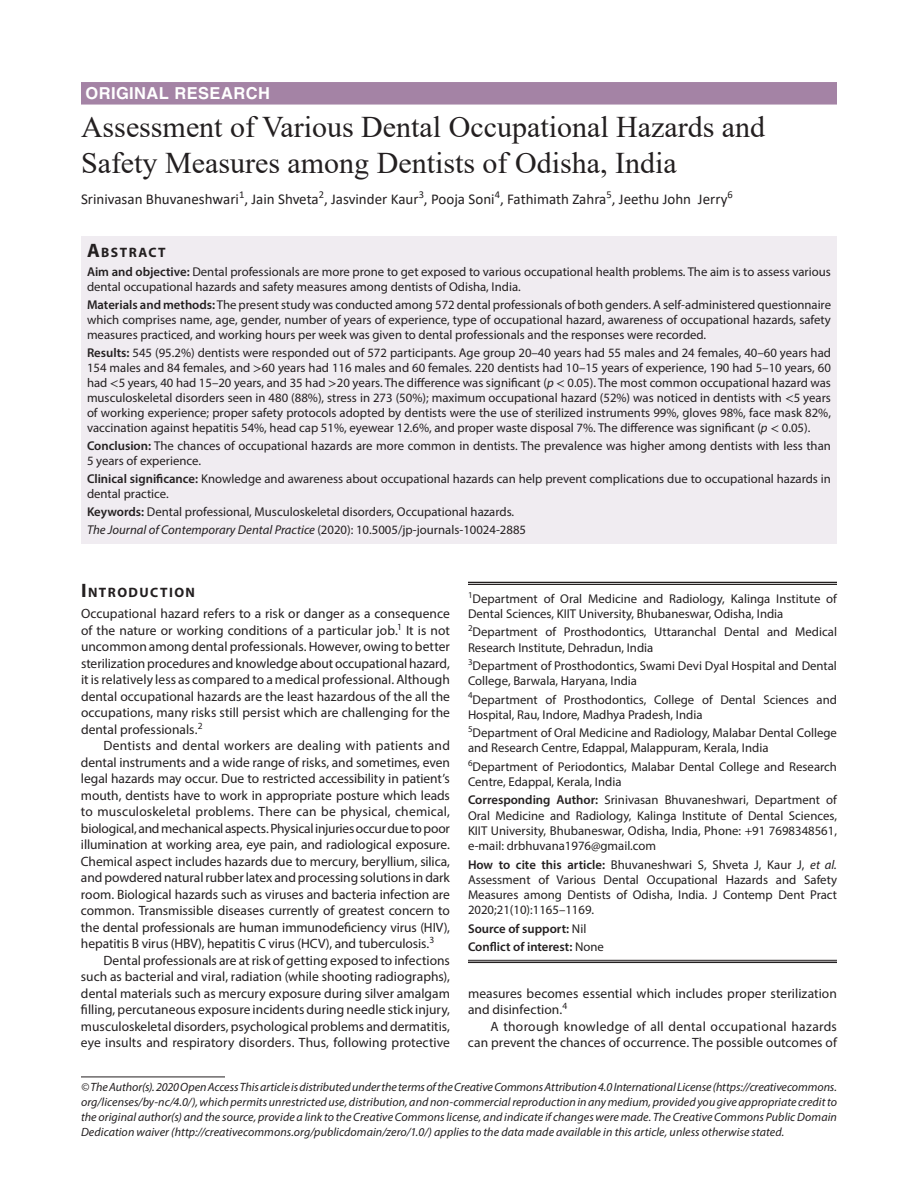
<style>
.page{position:relative;width:918px;height:1188px;background:#fff}
.page>*{position:absolute;margin:0;border:0;box-sizing:border-box;transform-origin:0 0}
.t1{font:30px/36px "Times New Roman";color:#231f20}
.t2{font:700 16.5px "Helvetica LT Std";letter-spacing:.025em;color:#fff}
.t3{font:15px "Calibri";color:#231f20}
.t4{font:700 13.65px "Myriad Pro";letter-spacing:.105em;color:#231f20}
.t5{font:13.5px/16.5px "Myriad Pro";letter-spacing:.005em;color:#231f20;text-align:justify}
.t6{font:12.75px/15.3px "Myriad Pro";color:#231f20}
.t7{font:600 12.75px/18.3px "Myriad Pro";color:#231f20}
.t8{font:italic 12px/15px "Myriad Pro";letter-spacing:.005em;color:#231f20;text-align:justify}
.s1{font-size:19.5px}
.s2{font-weight:600}
.s3{font-family:"STIX"}
.s4{font-style:italic}
.s5{font-weight:400}
</style>
<div class="page">
<div style="left:81px;top:82px;width:756px;height:23px;background:#a483a5"></div>
<div style="left:81px;top:236px;width:756px;height:26px;background:#f0ecf1"></div>
<div style="left:81px;top:261px;width:756px;height:39px;background:#f0ecf1"></div>
<div style="left:81px;top:294px;width:756px;height:54px;background:#f0ecf1"></div>
<div style="left:81px;top:342px;width:756px;height:99px;background:#f0ecf1"></div>
<div style="left:81px;top:435px;width:756px;height:39px;background:#f0ecf1"></div>
<div style="left:81px;top:468px;width:756px;height:39px;background:#f0ecf1"></div>
<div style="left:81px;top:501px;width:756px;height:24px;background:#f0ecf1"></div>
<div style="left:81px;top:519px;width:756px;height:24px;background:#f0ecf1"></div>
<hr style="left:468px;top:582px;width:369px;height:1px;background:#231f20">
<hr style="left:468px;top:584px;width:369px;height:1px;background:#231f20">
<hr style="left:468px;top:960px;width:369px;height:1px;background:#231f20">
<hr style="left:468px;top:962px;width:369px;height:1px;background:#231f20">
<hr style="left:81px;top:1077px;width:144px;height:1px;background:#231f20">
<p class="t2" style="left:86px;top:83px;width:186px">ORIGINAL RESEARCH</p>
<h1 class="t1" style="left:81px;top:108px;width:686px">Assessment of Various Dental Occupational Hazards and<br>Safety Measures among Dentists of Odisha, India</h1>
<p class="t3" style="left:81px;top:189px;width:653px">Srinivasan Bhuvaneshwari<sup>1</sup>, Jain Shveta<sup>2</sup>, Jasvinder Kaur<sup>3</sup>, Pooja Soni<sup>4</sup>, Fathimath Zahra<sup>5</sup>, Jeethu John Jerry<sup>6</sup></p>
<p class="t4" style="left:87px;top:243px;width:80px"><span class="s1">A</span>BSTRACT</p>
<p class="t6" style="left:87px;top:264px;width:745px"><span class="s2">Aim and objective:</span> Dental professionals are more prone to get exposed to various occupational health problems. The aim is to assess various dental occupational hazards and safety measures among dentists of Odisha, India.</p>
<p class="t6" style="left:87px;top:297px;width:746px;text-align:justify"><span class="s2">Materials and methods:</span> The present study was conducted among 572 dental professionals of both genders. A self-administered questionnaire which comprises name, age, gender, number of years of experience, type of occupational hazard, awareness of occupational hazards, safety measures practiced, and working hours per week was given to dental professionals and the responses were recorded.</p>
<p class="t6" style="left:87px;top:345px;width:746px;text-align:justify"><span class="s2">Results:</span> 545 (95.2%) dentists were responded out of 572 participants. Age group 20–40 years had 55 males and 24 females, 40–60 years had 154 males and 84 females, and <span class="s3">&gt;</span>60 years had 116 males and 60 females. 220 dentists had 10–15 years of experience, 190 had 5–10 years, 60 had <span class="s3">&lt;</span>5 years, 40 had 15–20 years, and 35 had <span class="s3">&gt;</span>20 years. The difference was significant (<span class="s4">p</span> <span class="s3">&lt;</span> 0.05). The most common occupational hazard was musculoskeletal disorders seen in 480 (88%), stress in 273 (50%); maximum occupational hazard (52%) was noticed in dentists with <span class="s3">&lt;</span>5 years of working experience; proper safety protocols adopted by dentists were the use of sterilized instruments 99%, gloves 98%, face mask 82%, vaccination against hepatitis 54%, head cap 51%, eyewear 12.6%, and proper waste disposal 7%. The difference was significant (<span class="s4">p</span> <span class="s3">&lt;</span> 0.05).</p>
<p class="t6" style="left:87px;top:438px;width:745px"><span class="s2">Conclusion:</span> The chances of occupational hazards are more common in dentists. The prevalence was higher among dentists with less than<br>5 years of experience.</p>
<p class="t6" style="left:87px;top:471px;width:745px"><span class="s2">Clinical significance:</span> Knowledge and awareness about occupational hazards can help prevent complications due to occupational hazards in dental practice.</p>
<p class="t6" style="left:87px;top:503px;width:441px;line-height:18px"><span class="s2">Keywords:</span> Dental professional, Musculoskeletal disorders, Occupational hazards.<br><span class="s4">The Journal of Contemporary Dental Practice</span> (2020): 10.5005/jp-journals-10024-2885</p>
<p class="t4" style="left:81px;top:584px;width:116px"><span class="s1">I</span>NTRODUCTION</p>
<p class="t5" style="left:81px;top:605px;width:371px">Occupational hazard refers to a risk or danger as a consequence of the nature or working conditions of a particular job.<sup>1</sup> It is not uncommon among dental professionals. However, owing to better sterilization procedures and knowledge about occupational hazard, it is relatively less as compared to a medical professional. Although dental occupational hazards are the least hazardous of the all the occupations, many risks still persist which are challenging for the dental professionals.<sup>2</sup></p>
<p class="t5" style="left:81px;top:737px;width:371px;text-indent:23px">Dentists and dental workers are dealing with patients and dental instruments and a wide range of risks, and sometimes, even legal hazards may occur. Due to restricted accessibility in patient’s mouth, dentists have to work in appropriate posture which leads to musculoskeletal problems. There can be physical, chemical, biological, and mechanical aspects. Physical injuries occur due to poor illumination at working area, eye pain, and radiological exposure.<br>Chemical aspect includes hazards due to mercury, beryllium, silica, and powdered natural rubber latex and processing solutions in dark room. Biological hazards such as viruses and bacteria infection are common. Transmissible diseases currently of greatest concern to the dental professionals are human immunodeficiency virus (HIV), hepatitis B virus (HBV), hepatitis C virus (HCV), and tuberculosis.<sup>3</sup></p>
<p class="t5" style="left:81px;top:952px;width:371px;text-indent:23px">Dental professionals are at risk of getting exposed to infections such as bacterial and viral, radiation (while shooting radiographs), dental materials such as mercury exposure during silver amalgam filling, percutaneous exposure incidents during needle stick injury, musculoskeletal disorders, psychological problems and dermatitis, eye insults and respiratory disorders. Thus, following protective</p>
<p class="t6" style="left:468px;top:591px;width:371px"><sup>1</sup>Department of Oral Medicine and Radiology, Kalinga Institute of<br>Dental Sciences, KIIT University, Bhubaneswar, Odisha, India</p>
<p class="t6" style="left:468px;top:624px;width:371px"><sup>2</sup>Department of Prosthodontics, Uttaranchal Dental and Medical<br>Research Institute, Dehradun, India</p>
<p class="t6" style="left:468px;top:658px;width:371px"><sup>3</sup>Department of Prosthodontics, Swami Devi Dyal Hospital and Dental<br>College, Barwala, Haryana, India</p>
<p class="t6" style="left:468px;top:691px;width:371px"><sup>4</sup>Department of Prosthodontics, College of Dental Sciences and<br>Hospital, Rau, Indore, Madhya Pradesh, India</p>
<p class="t6" style="left:468px;top:725px;width:371px"><sup>5</sup>Department of Oral Medicine and Radiology, Malabar Dental College and Research Centre, Edappal, Malappuram, Kerala, India</p>
<p class="t6" style="left:468px;top:759px;width:370px"><sup>6</sup>Department of Periodontics, Malabar Dental College and Research<br>Centre, Edappal, Kerala, India</p>
<p class="t6" style="left:468px;top:792px;width:371px;text-align:justify"><span class="s2">Corresponding Author:</span> Srinivasan Bhuvaneshwari, Department of Oral Medicine and Radiology, Kalinga Institute of Dental Sciences, KIIT University, Bhubaneswar, Odisha, India, Phone: +91 7698348561, e-mail: drbhuvana1976@gmail.com</p>
<p class="t6" style="left:468px;top:856px;width:371px;text-align:justify"><span class="s2">How to cite this article:</span> Bhuvaneshwari S, Shveta J, Kaur J, <span class="s4">et al.<br></span>Assessment of Various Dental Occupational Hazards and Safety Measures among Dentists of Odisha, India. J Contemp Dent Pract 2020;21(10):1165–1169.</p>
<p class="t7" style="left:468px;top:919px;width:137px">Source of support: <span class="s5">Nil<br></span>Conflict of interest: <span class="s5">None</span></p>
<p class="t5" style="left:468px;top:985px;width:370px">measures becomes essential which includes proper sterilization and disinfection.<sup>4</sup></p>
<p class="t5" style="left:468px;top:1018px;width:371px;text-align:right">A thorough knowledge of all dental occupational hazards can prevent the chances of occurrence. The possible outcomes of</p>
<p class="t8" style="left:81px;top:1079px;width:758px">© The Author(s). 2020 Open Access This article is distributed under the terms of the Creative Commons Attribution 4.0 International License (https://creativecommons. org/licenses/by-nc/4.0/), which permits unrestricted use, distribution, and non-commercial reproduction in any medium, provided you give appropriate credit to the original author(s) and the source, provide a link to the Creative Commons license, and indicate if changes were made. The Creative Commons Public Domain Dedication waiver (http://creativecommons.org/publicdomain/zero/1.0/) applies to the data made available in this article, unless otherwise stated.</p>
</div>
